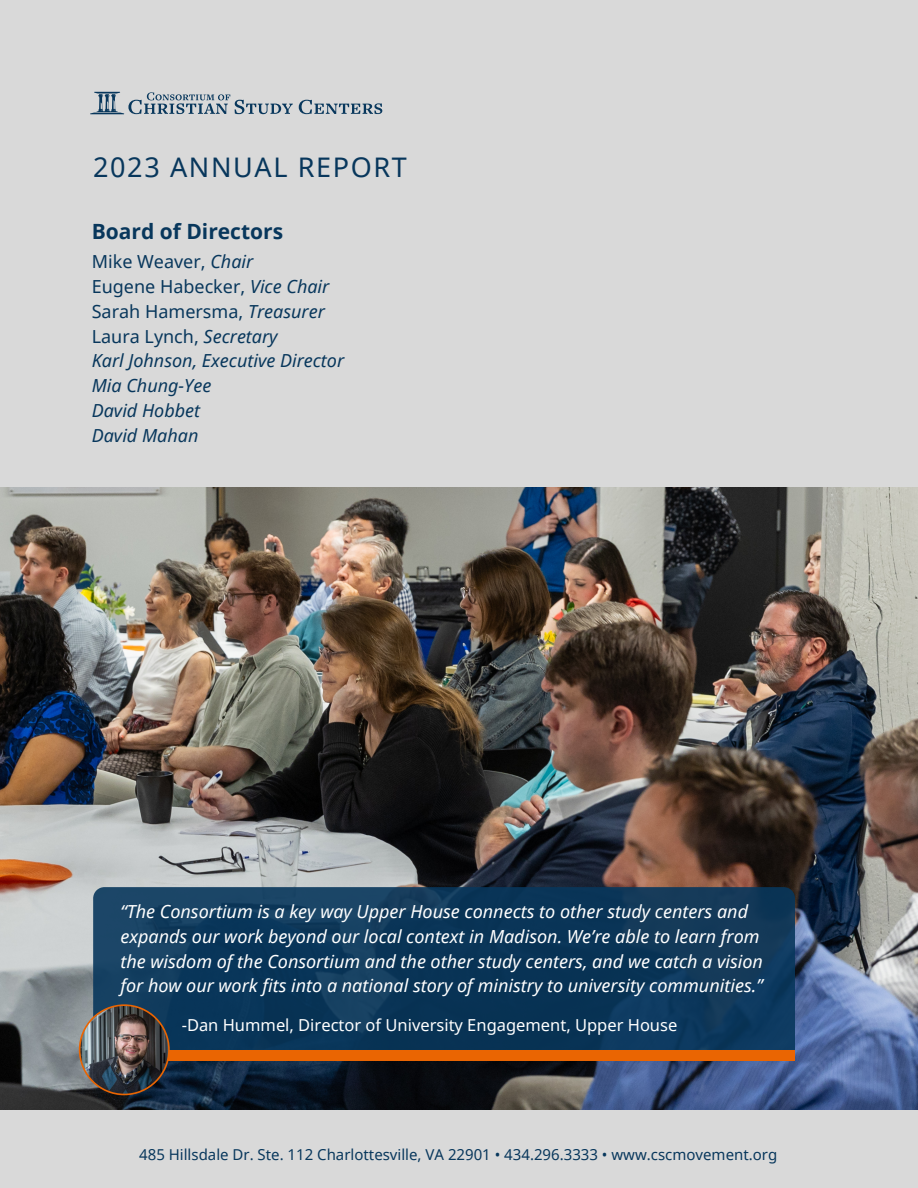
<style>
.page{position:relative;width:918px;height:1188px;background:#d9d9d9}
.page>*{position:absolute;margin:0;border:0;box-sizing:border-box;transform-origin:0 0}
.t1{font:27px "Noto Sans";letter-spacing:.06em;color:#08375c}
.t2{font:700 21px "Noto Sans";color:#08375c}
.t3{font:italic 18px/24.8px "Noto Sans";color:#fff}
.t4{font:18px "Noto Sans";color:#08375c}
.t5{font:italic 18px "Noto Sans";color:#08375c}
.t6{font:16.5px "Noto Sans";color:#fff}
.t7{font:15px "Noto Sans";color:#08375c}
.s1{font-style:italic}
</style>
<div class="page">
<img style="left:0;top:487px;width:918px;height:623px">
<svg style="left:90px;top:92px;width:203px;height:22px"></svg>
<svg style="left:299px;top:100px;width:83px;height:14px"></svg>
<svg style="left:93px;top:887px;width:702px;height:163px;background:#0e395b"></svg>
<div style="left:93px;top:1050px;width:702px;height:11px;background:#ea6502"></div>
<img style="left:79px;top:1004px;width:91px;height:91px">
<p class="t1" style="left:93px;top:148px;width:315px">2023 ANNUAL REPORT</p>
<p class="t2" style="left:92px;top:216px;width:193px">Board of Directors</p>
<p class="t4" style="left:92px;top:249px;width:163px">Mike Weaver, <span class="s1">Chair</span></p>
<p class="t4" style="left:92px;top:274px;width:239px">Eugene Habecker, <span class="s1">Vice Chair</span></p>
<p class="t4" style="left:92px;top:299px;width:235px">Sarah Hamersma, <span class="s1">Treasurer</span></p>
<p class="t4" style="left:92px;top:323px;width:187px">Laura Lynch, <span class="s1">Secretary</span></p>
<p class="t5" style="left:92px;top:348px;width:254px">Karl Johnson, Executive Director</p>
<p class="t5" style="left:92px;top:373px;width:121px">Mia Chung-Yee</p>
<p class="t5" style="left:92px;top:398px;width:110px">David Hobbet</p>
<p class="t5" style="left:92px;top:422px;width:108px">David Mahan</p>
<p class="t3" style="left:120px;top:899px;width:644px">“The Consortium is a key way Upper House connects to other study centers and expands our work beyond our local context in Madison. We’re able to learn from the wisdom of the Consortium and the other study centers, and we catch a vision for how our work fits into a national story of ministry to university communities.”</p>
<p class="t6" style="left:182px;top:1014px;width:497px">-Dan Hummel, Director of University Engagement, Upper House</p>
<p class="t7" style="left:139px;top:1144px;width:640px">485 Hillsdale Dr. Ste. 112 Charlottesville, VA 22901 • 434.296.3333 • www.cscmovement.org</p>
</div>
